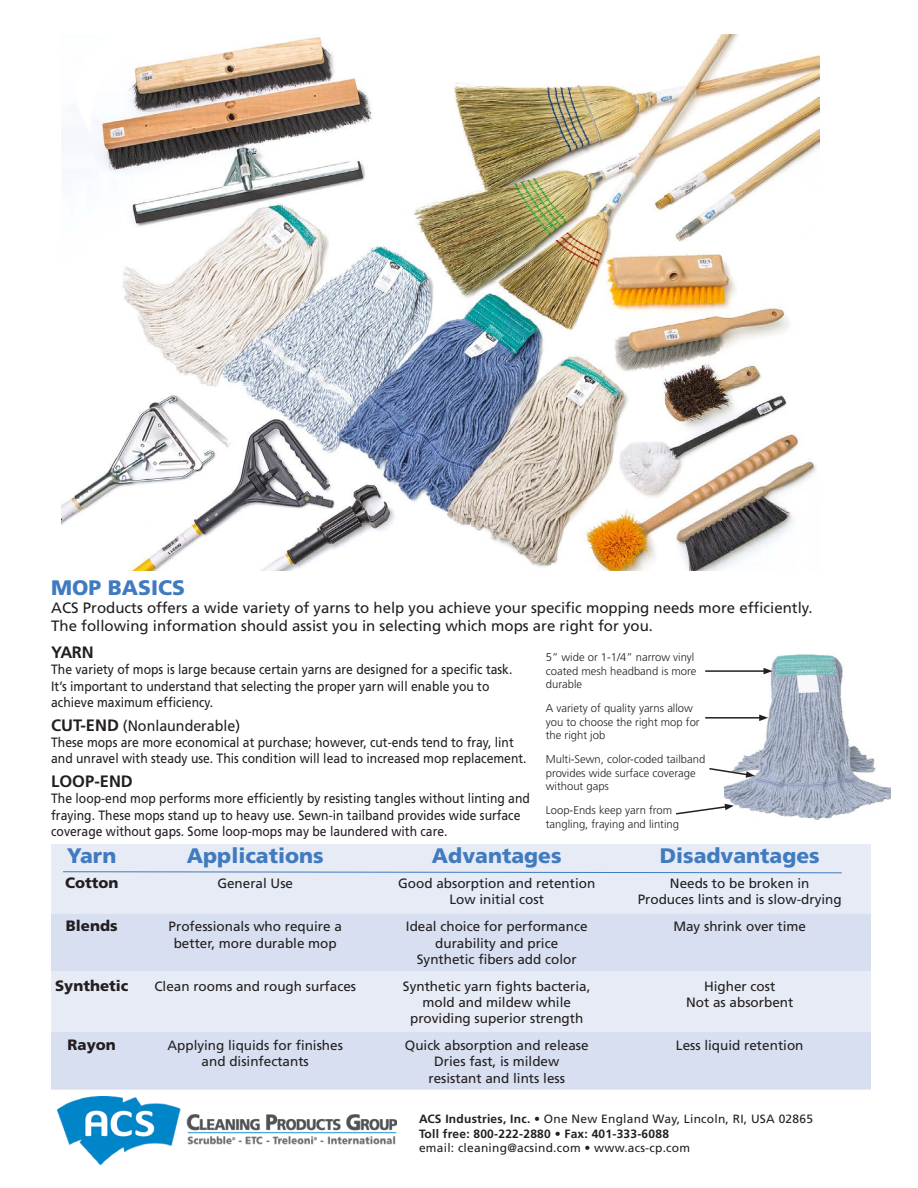
<style>
.page{position:relative;width:918px;height:1188px;background:#fff}
.page>*{position:absolute;margin:0;border:0;box-sizing:border-box;transform-origin:0 0}
.t1{font:900 21px "Frutiger";color:#407bbf}
.t2{font:700 16.5px "Frutiger";color:#231f20}
.t3{font:15px "Frutiger";color:#231f20}
.t4{font:900 15px "Frutiger";color:#231f20}
.t5{font:15px "Frutiger";color:#231f20;scale:.95 1}
.t6{font:13.5px "Frutiger";color:#231f20;scale:.9 1}
.t7{font:13.5px "Frutiger";color:#231f20}
.t8{font:12px "Frutiger";letter-spacing:.02em;color:#231f20}
.t9{font:700 12px "Frutiger";letter-spacing:.02em;color:#231f20}
.t10{font:300 11.25px/13.5px "Frutiger";color:#231f20}
.s1{font-weight:700;font-size:16.5px}
.s2{font-weight:700}
</style>
<div class="page">
<div style="left:51px;top:845px;width:819px;height:245px;background:#e6ebf6"></div>
<div style="left:51px;top:915px;width:819px;height:56px;background:#d7dff0"></div>
<div style="left:51px;top:1032px;width:819px;height:57px;background:#d7dff0"></div>
<img style="left:725px;top:654px;width:166px;height:165px">
<img style="left:61px;top:34px;width:759px;height:536px">
<hr style="left:705px;top:670px;width:61px;height:2px;background:#231f20">
<svg style="left:764px;top:668px;width:9px;height:6px"></svg>
<hr style="left:705px;top:717px;width:57px;height:2px;background:#231f20">
<svg style="left:759px;top:715px;width:9px;height:6px"></svg>
<svg style="left:709px;top:767px;width:46px;height:11px"></svg>
<svg style="left:676px;top:804px;width:58px;height:12px"></svg>
<img style="left:57px;top:1097px;width:340px;height:68px">
<svg style="left:63px;top:871px;width:779px;height:3px"></svg>
<p class="t1" style="left:51px;top:575px;width:135px">MOP BASICS</p>
<p class="t3" style="left:51px;top:599px;width:763px">ACS Products offers a wide variety of yarns to help you achieve your specific mopping needs more efficiently.</p>
<p class="t3" style="left:51px;top:617px;width:603px">The following information should assist you in selecting which mops are right for you.</p>
<p class="t2" style="left:51px;top:643px;width:44px">YARN</p>
<p class="t6" style="left:51px;top:662px;width:514px">The variety of mops is large because certain yarns are designed for a specific task.</p>
<p class="t6" style="left:51px;top:678px;width:488px">It’s important to understand that selecting the proper yarn will enable you to</p>
<p class="t6" style="left:51px;top:694px;width:181px">achieve maximum efficiency.</p>
<p class="t5" style="left:51px;top:717px;width:200px"><span class="s1">CUT-END</span> (Nonlaunderable)</p>
<p class="t6" style="left:51px;top:734px;width:515px">These mops are more economical at purchase; however, cut-ends tend to fray, lint</p>
<p class="t6" style="left:51px;top:751px;width:530px">and unravel with steady use. This condition will lead to increased mop replacement.</p>
<p class="t2" style="left:51px;top:772px;width:83px">LOOP-END</p>
<p class="t6" style="left:51px;top:791px;width:533px">The loop-end mop performs more efficiently by resisting tangles without linting and</p>
<p class="t6" style="left:51px;top:807px;width:523px">fraying. These mops stand up to heavy use. Sewn-in tailband provides wide surface</p>
<p class="t6" style="left:51px;top:823px;width:442px">coverage without gaps. Some loop-mops may be laundered with care.</p>
<p class="t1" style="left:67px;top:843px;width:51px">Yarn</p>
<p class="t1" style="left:187px;top:843px;width:138px">Applications</p>
<p class="t1" style="left:432px;top:843px;width:131px">Advantages</p>
<p class="t1" style="left:660px;top:843px;width:161px">Disadvantages</p>
<p class="t4" style="left:65px;top:874px;width:55px">Cotton</p>
<p class="t7" style="left:217px;top:876px;width:77px">General Use</p>
<p class="t7" style="left:398px;top:876px;width:199px">Good absorption and retention</p>
<p class="t7" style="left:670px;top:876px;width:141px">Needs to be broken in</p>
<p class="t7" style="left:449px;top:892px;width:96px">Low initial cost</p>
<p class="t7" style="left:638px;top:892px;width:206px">Produces lints and is slow-drying</p>
<p class="t4" style="left:66px;top:917px;width:53px">Blends</p>
<p class="t7" style="left:169px;top:919px;width:175px">Professionals who require a</p>
<p class="t7" style="left:406px;top:919px;width:183px">Ideal choice for performance</p>
<p class="t7" style="left:673px;top:919px;width:134px">May shrink over time</p>
<p class="t7" style="left:174px;top:935px;width:165px">better, more durable mop</p>
<p class="t7" style="left:435px;top:935px;width:125px">durability and price</p>
<p class="t7" style="left:417px;top:951px;width:161px">Synthetic fibers add color</p>
<p class="t4" style="left:55px;top:977px;width:75px">Synthetic</p>
<p class="t7" style="left:154px;top:978px;width:203px">Clean rooms and rough surfaces</p>
<p class="t7" style="left:403px;top:978px;width:189px">Synthetic yarn fights bacteria,</p>
<p class="t7" style="left:704px;top:978px;width:73px">Higher cost</p>
<p class="t7" style="left:422px;top:994px;width:150px">mold and mildew while</p>
<p class="t7" style="left:686px;top:994px;width:109px">Not as absorbent</p>
<p class="t7" style="left:410px;top:1011px;width:175px">providing superior strength</p>
<p class="t4" style="left:68px;top:1036px;width:50px">Rayon</p>
<p class="t7" style="left:167px;top:1038px;width:177px">Applying liquids for finishes</p>
<p class="t7" style="left:405px;top:1038px;width:185px">Quick absorption and release</p>
<p class="t7" style="left:676px;top:1038px;width:129px">Less liquid retention</p>
<p class="t7" style="left:202px;top:1054px;width:109px">and disinfectants</p>
<p class="t7" style="left:434px;top:1054px;width:127px">Dries fast, is mildew</p>
<p class="t7" style="left:428px;top:1070px;width:138px">resistant and lints less</p>
<p class="t10" style="left:546px;top:651px;width:150px">5” wide or 1-1/4” narrow vinyl</p>
<p class="t10" style="left:546px;top:664px;width:152px">coated mesh headband is more durable</p>
<p class="t10" style="left:546px;top:702px;width:149px">A variety of quality yarns allow</p>
<p class="t10" style="left:546px;top:715px;width:155px">you to choose the right mop for</p>
<p class="t10" style="left:546px;top:729px;width:61px">the right job</p>
<p class="t10" style="left:546px;top:753px;width:161px">Multi-Sewn, color-coded tailband</p>
<p class="t10" style="left:546px;top:766px;width:151px">provides wide surface coverage</p>
<p class="t10" style="left:546px;top:780px;width:65px">without gaps</p>
<p class="t10" style="left:546px;top:804px;width:128px">Loop-Ends keep yarn from</p>
<p class="t10" style="left:546px;top:817px;width:135px">tangling, fraying and linting</p>
<p class="t8" style="left:419px;top:1112px;width:395px"><span class="s2">ACS Industries, Inc.</span> • One New England Way, Lincoln, RI, USA 02865</p>
<p class="t9" style="left:419px;top:1127px;width:252px">Toll free: 800-222-2880 • Fax: 401-333-6088</p>
<p class="t8" style="left:419px;top:1141px;width:273px">email: cleaning@acsind.com • www.acs-cp.com</p>
</div>
